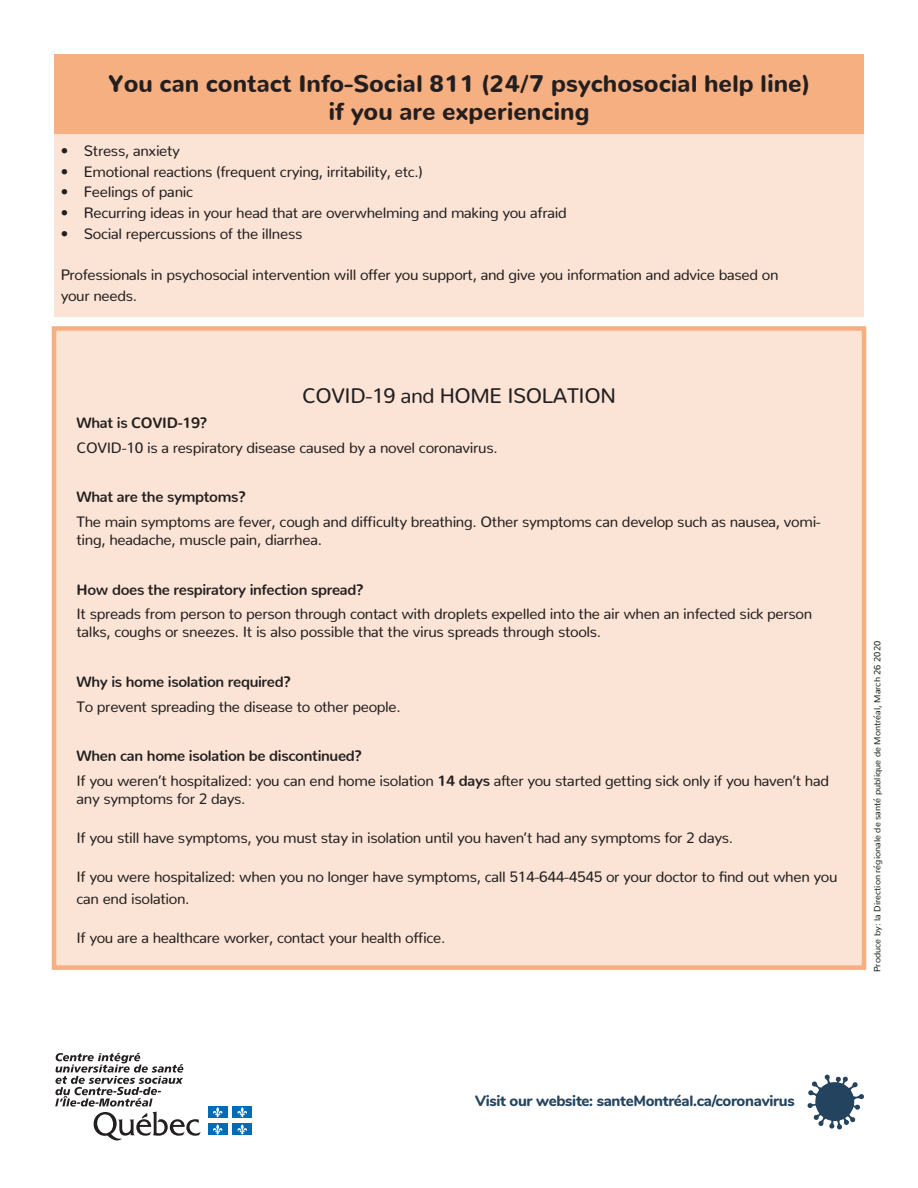
<style>
.page{position:relative;width:918px;height:1188px;background:#fff}
.page>*{position:absolute;margin:0;border:0;box-sizing:border-box;transform-origin:0 0}
.t1{font:900 24px/28.8px "Nunito";color:#231f20;text-align:center}
.t2{font:21px "Nunito";letter-spacing:-.02em;color:#231f20}
.t3{font:15px/18px "Nunito";letter-spacing:-.02em;color:#231f20}
.t4{font:700 15px "Nunito";letter-spacing:-.02em;color:#231f20}
.t5{font:800 15px "Nunito";letter-spacing:-.02em;color:#24445f}
.t6{font:9px "Nunito";color:#231f20}
.s1{font-weight:700}
</style>
<div class="page">
<div style="left:208px;top:1106px;width:19px;height:12px;background:#006bb6"></div>
<svg style="left:213px;top:1107px;width:10px;height:11px"></svg>
<div style="left:233px;top:1106px;width:19px;height:12px;background:#006bb6"></div>
<svg style="left:237px;top:1107px;width:10px;height:11px"></svg>
<div style="left:208px;top:1124px;width:19px;height:11px;background:#006bb6"></div>
<svg style="left:213px;top:1124px;width:10px;height:11px"></svg>
<div style="left:233px;top:1124px;width:19px;height:11px;background:#006bb6"></div>
<svg style="left:237px;top:1124px;width:10px;height:11px"></svg>
<svg style="left:55px;top:1053px;width:146px;height:88px"></svg>
<div style="left:54px;top:328px;width:810px;height:640px;background:#fbe4d5"></div>
<div style="left:52px;top:326px;width:814px;height:644px;border:4px solid #f5af81"></div>
<svg style="left:807px;top:1074px;width:57px;height:56px"></svg>
<div style="left:54px;top:54px;width:810px;height:80px;background:#f5af81"></div>
<div style="left:54px;top:134px;width:810px;height:183px;background:#fbe4d5"></div>
<h1 class="t1" style="left:108px;top:66px;width:703px">You can contact Info-Social 811 (24/7 psychosocial help line) if you are experiencing</h1>
<p class="t3" style="left:61px;top:140px;width:121px">• Stress, anxiety</p>
<p class="t3" style="left:61px;top:161px;width:364px">• Emotional reactions (frequent crying, irritability, etc.)</p>
<p class="t3" style="left:61px;top:181px;width:134px">• Feelings of panic</p>
<p class="t3" style="left:61px;top:202px;width:508px">• Recurring ideas in your head that are overwhelming and making you afraid</p>
<p class="t3" style="left:61px;top:223px;width:243px">• Social repercussions of the illness</p>
<p class="t3" style="left:61px;top:263px;width:719px;line-height:20.7px">Professionals in psychosocial intervention will offer you support, and give you information and advice based on your needs.</p>
<h2 class="t2" style="left:302px;top:378px;width:315px">COVID-19 and HOME ISOLATION</h2>
<p class="t4" style="left:76px;top:409px;width:132px">What is COVID-19?</p>
<p class="t3" style="left:76px;top:437px;width:423px">COVID-10 is a respiratory disease caused by a novel coronavirus.</p>
<p class="t4" style="left:76px;top:484px;width:171px">What are the symptoms?</p>
<p class="t3" style="left:76px;top:511px;width:746px">The main symptoms are fever, cough and difficulty breathing. Other symptoms can develop such as nausea, vomi&shy;ting, headache, muscle pain, diarrhea.</p>
<p class="t4" style="left:76px;top:576px;width:289px">How does the respiratory infection spread?</p>
<p class="t3" style="left:76px;top:604px;width:737px">It spreads from person to person through contact with droplets expelled into the air when an infected sick person talks, coughs or sneezes. It is also possible that the virus spreads through stools.</p>
<p class="t4" style="left:76px;top:668px;width:216px">Why is home isolation required?</p>
<p class="t3" style="left:76px;top:696px;width:326px">To prevent spreading the disease to other people.</p>
<p class="t3" style="left:76px;top:742px;width:754px;line-height:24.8px"><span class="s1">When can home isolation be discontinued?<br></span>If you weren’t hospitalized: you can end home isolation <span class="s1">14 days</span> after you started getting sick only if you haven’t had</p>
<p class="t3" style="left:76px;top:788px;width:171px">any symptoms for 2 days.</p>
<p class="t3" style="left:76px;top:827px;width:658px">If you still have symptoms, you must stay in isolation until you haven’t had any symptoms for 2 days.</p>
<p class="t3" style="left:76px;top:864px;width:763px;line-height:21.6px">If you were hospitalized: when you no longer have symptoms, call 514-644-4545 or your doctor to find out when you can end isolation.</p>
<p class="t3" style="left:76px;top:927px;width:370px">If you are a healthcare worker, contact your health office.</p>
<p class="t6" style="left:869px;top:972px;width:333px;rotate:-90deg">Produce by: la Direction régionale de santé publique de Montréal, March 26 2020</p>
<p class="t5" style="left:475px;top:1089px;width:321px">Visit our website: santeMontréal.ca/coronavirus</p>
</div>
